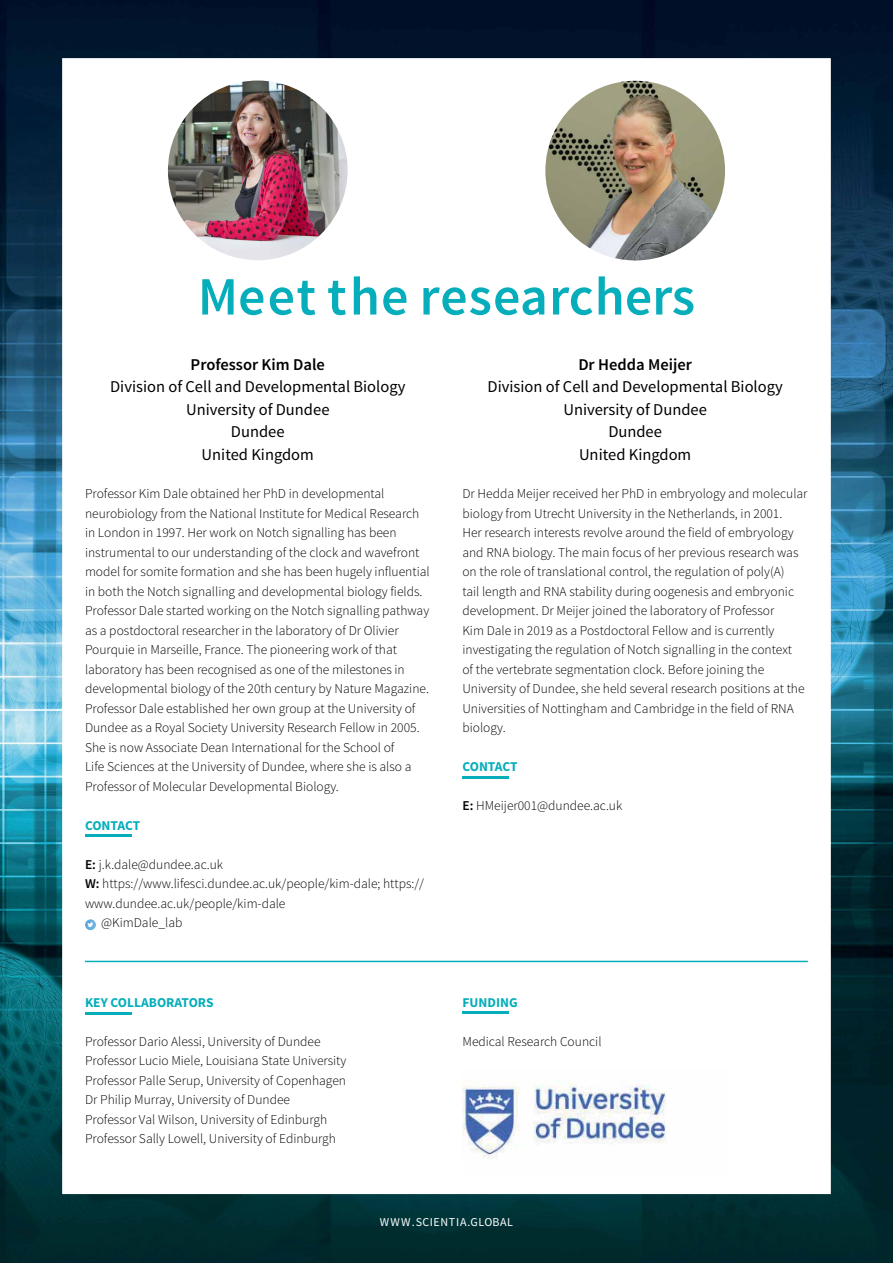
<style>
.page{position:relative;width:893px;height:1263px;background:#fff}
.page>*{position:absolute;margin:0;border:0;box-sizing:border-box;transform-origin:0 0}
.t1{font:600 54px "Source Sans Pro";letter-spacing:.02em;color:#06aebb}
.t2{font:16.5px/22.5px "Source Sans Pro";color:#000;text-align:center}
.t3{font:600 16.5px "Source Sans Pro";color:#000}
.t4{font:300 13.5px/19.5px "Source Sans Pro";color:#000}
.t5{font:700 13.5px "Source Sans Pro";color:#06aebb}
.t6{font:12px "Source Sans Pro";letter-spacing:.05em;color:#fff}
.s1{font-weight:600}
</style>
<div class="page">
<img style="left:0;top:0;width:893px;height:1263px">
<div style="left:62px;top:58px;width:769px;height:1136px;background:#fff;border:2px solid #fff"></div>
<hr style="left:462px;top:776px;width:47px;height:2px;background:#06aebb">
<hr style="left:85px;top:834px;width:47px;height:3px;background:#06aebb">
<hr style="left:85px;top:1012px;width:47px;height:3px;background:#06aebb">
<hr style="left:462px;top:1011px;width:47px;height:3px;background:#06aebb">
<img style="left:545px;top:81px;width:180px;height:179px;border-radius:90px">
<img style="left:168px;top:81px;width:180px;height:179px;border-radius:90px">
<hr style="left:85px;top:961px;width:723px;height:1px;background:#06aebb">
<img style="left:462px;top:1080px;width:204px;height:79px">
<div style="left:85px;top:919px;width:11px;height:11px;background:#5ea8de;border-radius:50%"></div>
<svg style="left:87px;top:919px;width:9px;height:11px"></svg>
<h1 class="t1" style="left:198px;top:263px;width:499px">Meet the researchers</h1>
<p class="t3" style="left:191px;top:354px;width:136px">Professor Kim Dale</p>
<p class="t2" style="left:110px;top:376px;width:297px">Division of Cell and Developmental Biology<br>University of Dundee<br>Dundee<br>United Kingdom</p>
<p class="t4" style="left:85px;top:484px;width:346px">Professor Kim Dale obtained her PhD in developmental neurobiology from the National Institute for Medical Research in London in 1997. Her work on Notch signalling has been instrumental to our understanding of the clock and wavefront model for somite formation and she has been hugely influential in both the Notch signalling and developmental biology fields.<br>Professor Dale started working on the Notch signalling pathway as a postdoctoral researcher in the laboratory of Dr Olivier Pourquie in Marseille, France. The pioneering work of that laboratory has been recognised as one of the milestones in developmental biology of the 20th century by Nature Magazine.<br>Professor Dale established her own group at the University of Dundee as a Royal Society University Research Fellow in 2005.<br>She is now Associate Dean International for the School of<br>Life Sciences at the University of Dundee, where she is also a Professor of Molecular Developmental Biology.</p>
<p class="t5" style="left:85px;top:816px;width:57px">CONTACT</p>
<p class="t4" style="left:85px;top:854px;width:140px"><span class="s1">E:</span> j.k.dale@dundee.ac.uk</p>
<p class="t4" style="left:85px;top:874px;width:341px"><span class="s1">W:</span> https://www.lifesci.dundee.ac.uk/people/kim-dale; https://</p>
<p class="t4" style="left:85px;top:893px;width:202px">www.dundee.ac.uk/people/kim-dale</p>
<p class="t4" style="left:101px;top:913px;width:83px">@KimDale_lab</p>
<p class="t5" style="left:85px;top:994px;width:130px">KEY COLLABORATORS</p>
<p class="t4" style="left:85px;top:1032px;width:263px">Professor Dario Alessi, University of Dundee Professor Lucio Miele, Louisiana State University Professor Palle Serup, University of Copenhagen Dr Philip Murray, University of Dundee<br>Professor Val Wilson, University of Edinburgh Professor Sally Lowell, University of Edinburgh</p>
<p class="t3" style="left:578px;top:354px;width:115px">Dr Hedda Meijer</p>
<p class="t2" style="left:488px;top:376px;width:297px">Division of Cell and Developmental Biology<br>University of Dundee<br>Dundee<br>United Kingdom</p>
<p class="t4" style="left:462px;top:484px;width:347px">Dr Hedda Meijer received her PhD in embryology and molecular biology from Utrecht University in the Netherlands, in 2001.<br>Her research interests revolve around the field of embryology and RNA biology. The main focus of her previous research was on the role of translational control, the regulation of poly(A)<br>tail length and RNA stability during oogenesis and embryonic development. Dr Meijer joined the laboratory of Professor<br>Kim Dale in 2019 as a Postdoctoral Fellow and is currently investigating the regulation of Notch signalling in the context<br>of the vertebrate segmentation clock. Before joining the University of Dundee, she held several research positions at the Universities of Nottingham and Cambridge in the field of RNA biology.</p>
<p class="t5" style="left:462px;top:758px;width:57px">CONTACT</p>
<p class="t4" style="left:462px;top:796px;width:161px"><span class="s1">E:</span> HMeijer001@dundee.ac.uk</p>
<p class="t5" style="left:462px;top:994px;width:57px">FUNDING</p>
<p class="t4" style="left:462px;top:1032px;width:141px">Medical Research Council</p>
<p class="t6" style="left:380px;top:1214px;width:135px">WWW.SCIENTIA.GLOBAL</p>
</div>
